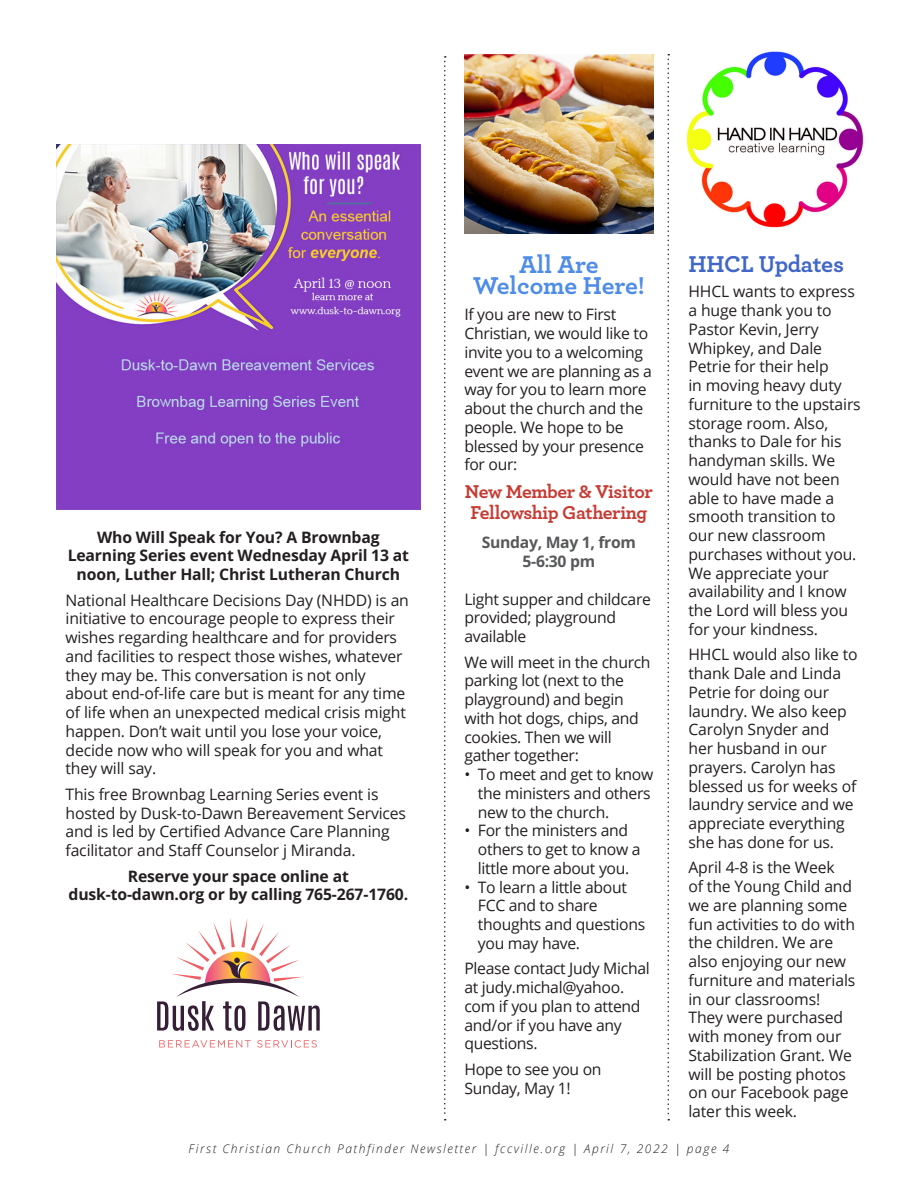
<style>
.page{position:relative;width:918px;height:1188px;background:#fff}
.page>*{position:absolute;margin:0;border:0;box-sizing:border-box;transform-origin:0 0}
.Prayer_list{font:700 25.5px/21px "Archer";color:#4f8ce8;text-align:center}
.Body_copy{font:700 24px "Archer";letter-spacing:-.01em;color:#4066c7}
.Prayer_list-2{font:700 19.5px/21px "Archer";letter-spacing:-.02em;color:#c73a32}
.Prayer_list-3{font:15.75px/18.8px "Open Sans";letter-spacing:-.02em;color:#231f20}
.Body_copy-2{font:15.75px/18.8px "Open Sans";letter-spacing:-.01em;color:#231f20}
.Prayer_list-4{font:700 15.75px/18.8px "Open Sans";letter-spacing:-.01em;color:#231f20;text-align:center}
.Prayer_list-5{font:700 15.75px/18.8px "Open Sans";letter-spacing:-.02em;color:#57585a;text-align:center}
.Body_copy-3{font:italic 300 12px "Open Sans";letter-spacing:.13em;color:#231f20}
</style>
<div class="page">
<img style="left:464px;top:54px;width:189px;height:179px">
<img style="left:686px;top:51px;width:178px;height:177px">
<svg style="left:444px;top:56px;width:2px;height:1064px"></svg>
<svg style="left:668px;top:54px;width:1px;height:1066px"></svg>
<img style="left:56px;top:145px;width:365px;height:364px">
<svg style="left:159px;top:1040px;width:92px;height:8px"></svg>
<svg style="left:257px;top:1040px;width:60px;height:8px"></svg>
<svg style="left:157px;top:918px;width:163px;height:113px"></svg>
<p class="Prayer_list-4" style="left:68px;top:527px;width:343px">Who Will Speak for You? A Brownbag<br>Learning Series event Wednesday April 13 at noon, Luther Hall; Christ Lutheran Church</p>
<p class="Prayer_list-3" style="left:66px;top:590px;width:345px">National Healthcare Decisions Day (NHDD) is an initiative to encourage people to express their wishes regarding healthcare and for providers and facilities to respect those wishes, whatever they may be. This conversation is not only about end-of-life care but is meant for any time of life when an unexpected medical crisis might happen. Don’t wait until you lose your voice, decide now who will speak for you and what they will say.</p>
<p class="Prayer_list-3" style="left:66px;top:784px;width:342px">This free Brownbag Learning Series event is hosted by Dusk-to-Dawn Bereavement Services and is led by Certified Advance Care Planning facilitator and Staff Counselor j Miranda.</p>
<p class="Prayer_list-4" style="left:69px;top:866px;width:341px">Reserve your space online at dusk-to-dawn.org or by calling 765-267-1760.</p>
<p class="Prayer_list" style="left:473px;top:252px;width:174px">All Are<br>Welcome Here!</p>
<p class="Prayer_list-3" style="left:464px;top:305px;width:189px">If you are new to First<br>Christian, we would like to invite you to a welcoming event we are planning as a way for you to learn more about the church and the people. We hope to be blessed by your presence for our:</p>
<p class="Prayer_list-2" style="left:465px;top:480px;width:189px">New Member &amp; Visitor<br>Fellowship Gathering</p>
<p class="Prayer_list-5" style="left:482px;top:533px;width:156px">Sunday, May 1, from<br>5-6:30 pm</p>
<p class="Prayer_list-3" style="left:464px;top:589px;width:188px">Light supper and childcare provided; playground available</p>
<p class="Prayer_list-3" style="left:464px;top:652px;width:188px">We will meet in the church parking lot (next to the playground) and begin with hot dogs, chips, and cookies. Then we will gather together:</p>
<p class="Prayer_list-3" style="left:478px;top:765px;width:177px;text-indent:-14px">• To meet and get to know the ministers and others new to the church.</p>
<p class="Prayer_list-3" style="left:478px;top:821px;width:164px;text-indent:-14px">• For the ministers and others to get to know a little more about you.</p>
<p class="Prayer_list-3" style="left:478px;top:877px;width:169px;text-indent:-14px">• To learn a little about<br>FCC and to share thoughts and questions you may have.</p>
<p class="Prayer_list-3" style="left:464px;top:959px;width:187px">Please contact Judy Michal at judy.michal@yahoo. com if you plan to attend and/or if you have any questions.</p>
<p class="Prayer_list-3" style="left:464px;top:1059px;width:139px">Hope to see you on<br>Sunday, May 1!</p>
<p class="Body_copy" style="left:688px;top:245px;width:157px">HHCL Updates</p>
<p class="Body_copy-2" style="left:688px;top:282px;width:174px">HHCL wants to express a huge thank you to<br>Pastor Kevin, Jerry<br>Whipkey, and Dale<br>Petrie for their help<br>in moving heavy duty furniture to the upstairs storage room. Also, thanks to Dale for his handyman skills. We would have not been able to have made a smooth transition to our new classroom purchases without you.<br>We appreciate your availability and I know the Lord will bless you for your kindness.</p>
<p class="Body_copy-2" style="left:688px;top:645px;width:171px">HHCL would also like to thank Dale and Linda<br>Petrie for doing our laundry. We also keep<br>Carolyn Snyder and her husband in our prayers. Carolyn has blessed us for weeks of laundry service and we appreciate everything she has done for us.</p>
<p class="Body_copy-2" style="left:688px;top:858px;width:168px">April 4-8 is the Week<br>of the Young Child and we are planning some fun activities to do with the children. We are also enjoying our new furniture and materials in our classrooms!<br>They were purchased with money from our<br>Stabilization Grant. We will be posting photos on our Facebook page later this week.</p>
<p class="Body_copy-3" style="left:189px;top:1140px;width:542px">First Christian Church Pathfinder Newsletter | fccville.org | April 7, 2022 | page 4</p>
</div>
